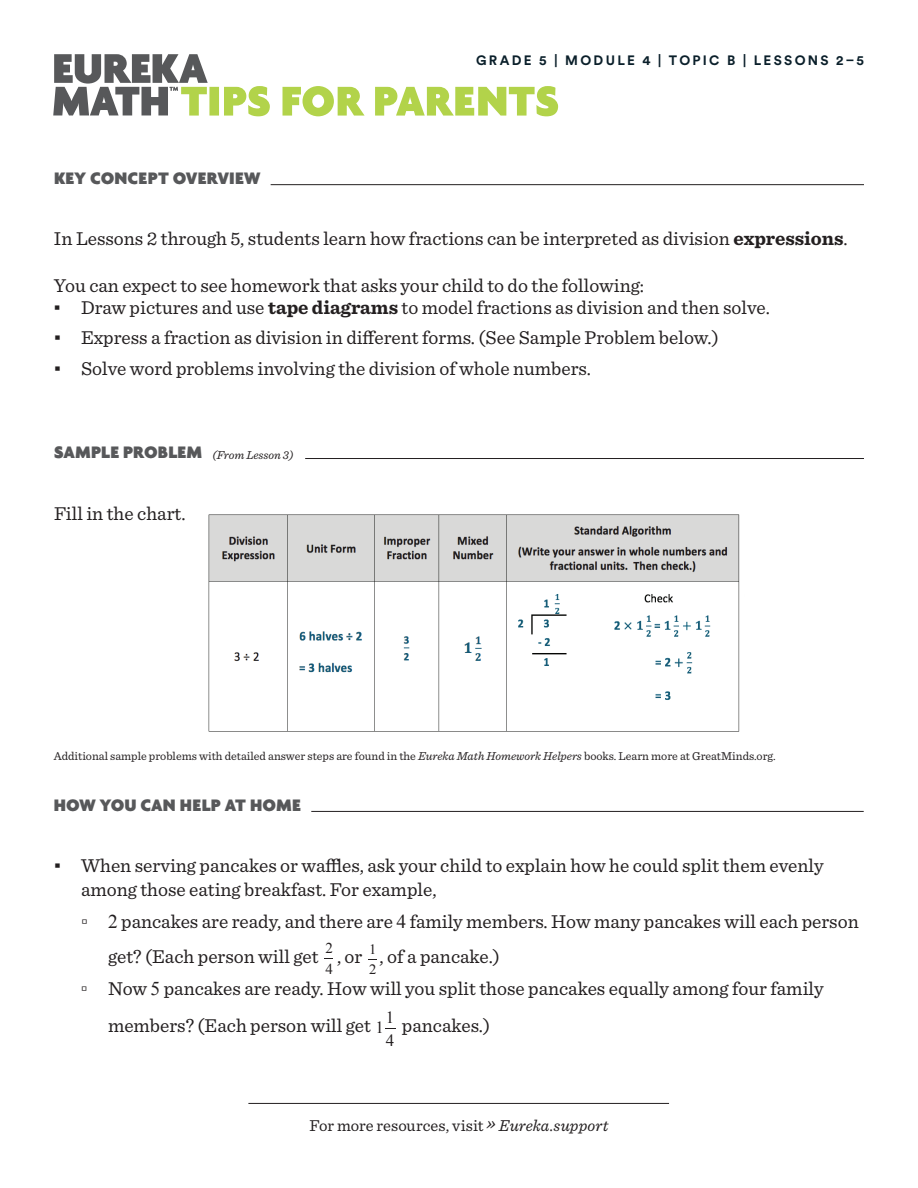
<style>
.page{position:relative;width:918px;height:1188px;background:#fff}
.page>*{position:absolute;margin:0;border:0;box-sizing:border-box;transform-origin:0 0}
.t1{font:19.5px/23.4px "Sentinel";color:#231f20}
.t2{font:900 18px "Agenda";letter-spacing:.01em;color:#57585a}
.t3{font:16.95px/23.7px "Times New Roman";color:#231f20}
.t4{font:16.5px "Sentinel";color:#231f20}
.t5{font:15px/21px "Times New Roman";color:#231f20}
.t6{font:14.25px/19.8px "Times New Roman";color:#231f20;scale:1.04 1}
.t7{font:700 13.5px "Circular Std";letter-spacing:.17em;color:#0a1f2a}
.t8{font:12px "Sentinel";color:#231f20}
.s1{font-weight:700}
.s2{font-family:"Georgia"}
.s3{font-family:"Sentinel";font-weight:400;font-style:italic;font-size:12px;color:#231f20}
.s4{font-style:italic}
.s5{font-family:"Times New Roman"}
.s6{font-family:"Times New Roman";font-size:16.95px}
.s7{font-style:italic;font-size:19.5px}
</style>
<div class="page">
<hr style="left:271px;top:184px;width:593px;height:1px;background:#231f20">
<hr style="left:311px;top:811px;width:553px;height:1px;background:#231f20">
<hr style="left:305px;top:458px;width:559px;height:1px;background:#231f20">
<img style="left:208px;top:514px;width:532px;height:218px">
<svg style="left:53px;top:54px;width:505px;height:62px"></svg>
<hr style="left:248px;top:1103px;width:421px;height:1px;background:#231f20">
<p class="t2" style="left:54px;top:167px;width:208px">KEY CONCEPT OVERVIEW</p>
<p class="t7" style="left:476px;top:51px;width:389px">GRADE 5 | MODULE 4 | TOPIC B | LESSONS 2–5</p>
<p class="t1" style="left:54px;top:226px;width:795px">In Lessons 2 through 5, students learn how fractions can be interpreted as division <span class="s1">expressions</span>.</p>
<p class="t1" style="left:54px;top:272px;width:592px">You can expect to see homework that asks your child to do the following:</p>
<p class="t1" style="left:54px;top:294px;width:717px"><span class="s2">▪</span> Draw pictures and use <span class="s1">tape diagrams</span> to model fractions as division and then solve.</p>
<p class="t1" style="left:54px;top:325px;width:666px"><span class="s2">▪</span> Express a fraction as division in different forms. (See Sample Problem below.)</p>
<p class="t1" style="left:54px;top:356px;width:538px"><span class="s2">▪</span> Solve word problems involving the division of whole numbers.</p>
<p class="t2" style="left:54px;top:441px;width:241px">SAMPLE PROBLEM <span class="s3">(From Lesson 3)</span></p>
<p class="t1" style="left:54px;top:500px;width:133px">Fill in the chart.</p>
<p class="t8" style="left:54px;top:747px;width:723px">Additional sample problems with detailed answer steps are found in the <span class="s4">Eureka Math Homework Helpers</span> books. Learn more at GreatMinds.org.</p>
<p class="t2" style="left:54px;top:794px;width:249px">HOW YOU CAN HELP AT HOME</p>
<p class="t1" style="left:81px;top:853px;width:744px;text-indent:-27px"><span class="s2">▪</span> When serving pancakes or waffles, ask your child to explain how he could split them evenly among those eating breakfast. For example,</p>
<p class="t1" style="left:108px;top:903px;width:752px;line-height:34.8px;text-indent:-27px"><span class="s2">▫</span> <span class="s5">2</span> pancakes are ready, and there are <span class="s5">4</span> family members. How many pancakes will each person get? (Each person will get</p>
<p class="t5" style="left:325px;top:937px;width:9px">2<br>4</p>
<p class="t1" style="left:337px;top:944px;width:27px">, or</p>
<p class="t6" style="left:369px;top:939px;width:9px">1<br>2</p>
<p class="t1" style="left:81px;top:939px;width:744px;line-height:32.4px;text-indent:299px">, of a pancake.)<br><span class="s2">▫</span> Now <span class="s5">5</span> pancakes are ready. How will you split those pancakes equally among four family</p>
<p class="t1" style="left:108px;top:1013px;width:278px">members? (Each person will get <span class="s6">1</span></p>
<p class="t3" style="left:386px;top:1005px;width:10px">1<br>4</p>
<p class="t1" style="left:402px;top:1013px;width:90px">pancakes.)</p>
<p class="t4" style="left:310px;top:1113px;width:300px">For more resources, visit <span class="s7">»</span> <span class="s4">Eureka.support</span></p>
</div>
